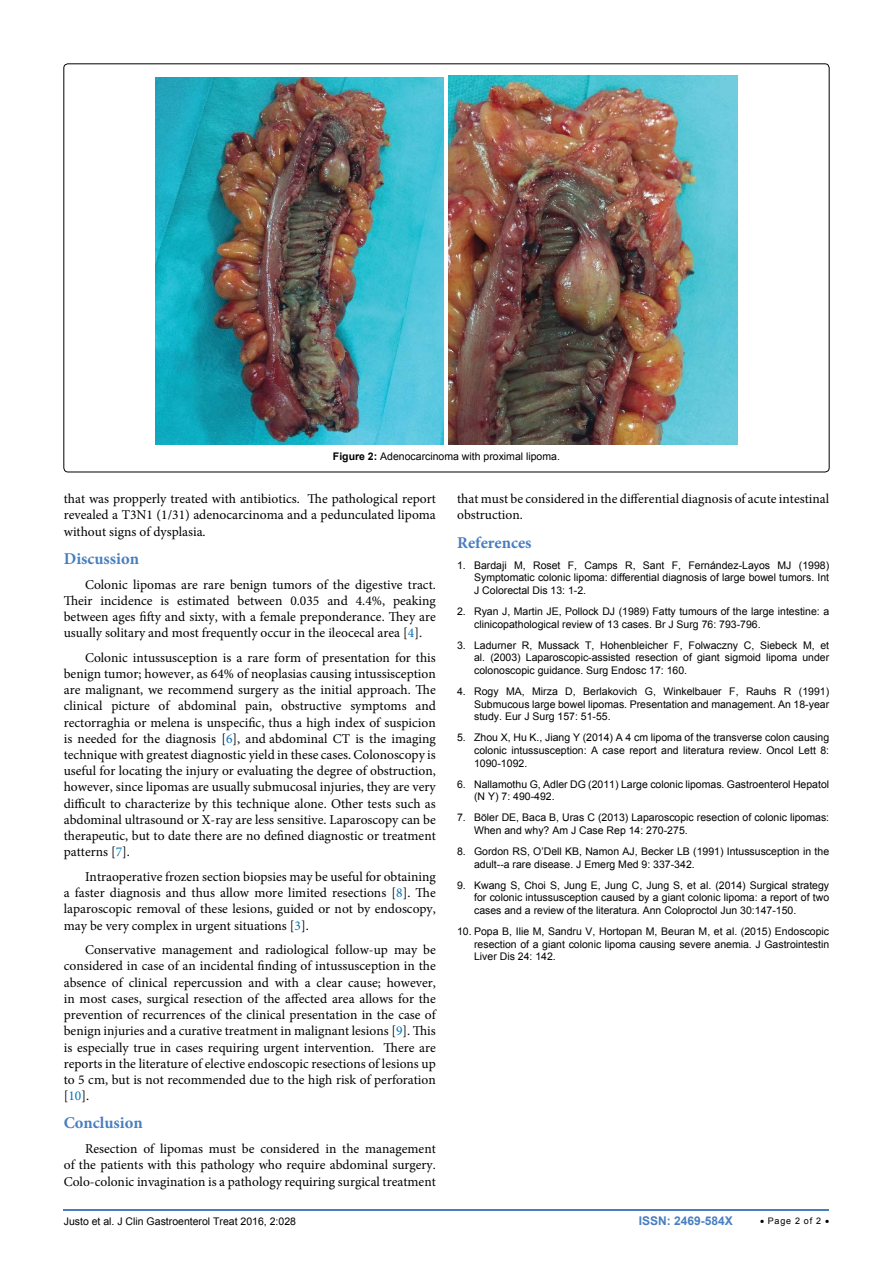
<style>
.page{position:relative;width:893px;height:1263px;background:#fff}
.page>*{position:absolute;margin:0;border:0;box-sizing:border-box;transform-origin:0 0}
.t1{font:700 16.5px "Minion Pro";color:#487ec0}
.t2{font:13.5px/16.2px "Minion Pro";color:#000;text-align:justify}
.t3{font:700 12px "Arial";color:#487ec0}
.t4{font:10.5px/12.6px "Arial";color:#000;text-align:justify}
.t5{font:9px "Arial";letter-spacing:.08em;color:#000}
.s1{font-weight:700}
.s2{color:#0072bc}
</style>
<div class="page">
<hr style="left:64px;top:1209px;width:765px;height:2px;background:#487ec0">
<img style="left:155px;top:77px;width:288px;height:367px">
<img style="left:448px;top:76px;width:290px;height:368px">
<p class="t4" style="left:333px;top:450px;width:228px"><span class="s1">Figure 2:</span> Adenocarcinoma with proximal lipoma.</p>
<p class="t2" style="left:64px;top:491px;width:374px">that was propperly treated with antibiotics. The pathological report revealed a T3N1 (1/31) adenocarcinoma and a pedunculated lipoma without signs of dysplasia.</p>
<p class="t1" style="left:64px;top:547px;width:77px">Discussion</p>
<p class="t2" style="left:64px;top:576px;width:374px;text-indent:21px">Colonic lipomas are rare benign tumors of the digestive tract.<br>Their incidence is estimated between 0.035 and 4.4%, peaking between ages fifty and sixty, with a female preponderance. They are usually solitary and most frequently occur in the ileocecal area [<span class="s2">4</span>].</p>
<p class="t2" style="left:64px;top:649px;width:374px;text-indent:21px">Colonic intussusception is a rare form of presentation for this benign tumor; however, as 64% of neoplasias causing intussisception are malignant, we recommend surgery as the initial approach. The clinical picture of abdominal pain, obstructive symptoms and rectorraghia or melena is unspecific, thus a high index of suspicion is needed for the diagnosis [<span class="s2">6</span>], and abdominal CT is the imaging technique with greatest diagnostic yield in these cases. Colonoscopy is useful for locating the injury or evaluating the degree of obstruction, however, since lipomas are usually submucosal injuries, they are very difficult to characterize by this technique alone. Other tests such as abdominal ultrasound or X-ray are less sensitive. Laparoscopy can be therapeutic, but to date there are no defined diagnostic or treatment patterns [<span class="s2">7</span>].</p>
<p class="t2" style="left:64px;top:869px;width:374px;text-indent:21px">Intraoperative frozen section biopsies may be useful for obtaining a faster diagnosis and thus allow more limited resections [<span class="s2">8</span>]. The laparoscopic removal of these lesions, guided or not by endoscopy, may be very complex in urgent situations [<span class="s2">3</span>].</p>
<p class="t2" style="left:64px;top:942px;width:374px;text-indent:21px">Conservative management and radiological follow-up may be considered in case of an incidental finding of intussusception in the absence of clinical repercussion and with a clear cause; however, in most cases, surgical resection of the affected area allows for the prevention of recurrences of the clinical presentation in the case of benign injuries and a curative treatment in malignant lesions [<span class="s2">9</span>]. This is especially true in cases requiring urgent intervention. There are reports in the literature of elective endoscopic resections of lesions up to 5 cm, but is not recommended due to the high risk of perforation [<span class="s2">10</span>].</p>
<p class="t1" style="left:64px;top:1111px;width:81px">Conclusion</p>
<p class="t2" style="left:64px;top:1141px;width:374px;text-indent:21px">Resection of lipomas must be considered in the management of the patients with this pathology who require abdominal surgery.<br>Colo-colonic invagination is a pathology requiring surgical treatment</p>
<p class="t2" style="left:457px;top:491px;width:374px">that must be considered in the differential diagnosis of acute intestinal obstruction.</p>
<p class="t1" style="left:457px;top:531px;width:76px">References</p>
<p class="t4" style="left:474px;top:559px;width:357px;text-indent:-17px">1. Bardaji M, Roset F, Camps R, Sant F, Fernández-Layos MJ (1998)<br>Symptomatic colonic lipoma: differential diagnosis of large bowel tumors. Int J Colorectal Dis 13: 1-2.</p>
<p class="t4" style="left:474px;top:605px;width:357px;text-indent:-17px">2. Ryan J, Martin JE, Pollock DJ (1989) Fatty tumours of the large intestine: a clinicopathological review of 13 cases. Br J Surg 76: 793-796.</p>
<p class="t4" style="left:474px;top:639px;width:357px;text-indent:-17px">3. Ladurner R, Mussack T, Hohenbleicher F, Folwaczny C, Siebeck M, et al. (2003) Laparoscopic-assisted resection of giant sigmoid lipoma under colonoscopic guidance. Surg Endosc 17: 160.</p>
<p class="t4" style="left:474px;top:685px;width:357px;text-indent:-17px">4. Rogy MA, Mirza D, Berlakovich G, Winkelbauer F, Rauhs R (1991)<br>Submucous large bowel lipomas. Presentation and management. An 18-year study. Eur J Surg 157: 51-55.</p>
<p class="t4" style="left:474px;top:731px;width:357px;text-indent:-17px">5. Zhou X, Hu K., Jiang Y (2014) A 4 cm lipoma of the transverse colon causing colonic intussusception: A case report and literatura review. Oncol Lett 8:<br>1090-1092.</p>
<p class="t4" style="left:474px;top:778px;width:357px;text-indent:-17px">6. Nallamothu G, Adler DG (2011) Large colonic lipomas. Gastroenterol Hepatol (N Y) 7: 490-492.</p>
<p class="t4" style="left:474px;top:811px;width:357px;text-indent:-17px">7. Böler DE, Baca B, Uras C (2013) Laparoscopic resection of colonic lipomas:<br>When and why? Am J Case Rep 14: 270-275.</p>
<p class="t4" style="left:474px;top:845px;width:357px;text-indent:-17px">8. Gordon RS, O’Dell KB, Namon AJ, Becker LB (1991) Intussusception in the adult--a rare disease. J Emerg Med 9: 337-342.</p>
<p class="t4" style="left:474px;top:879px;width:357px;text-indent:-17px">9. Kwang S, Choi S, Jung E, Jung C, Jung S, et al. (2014) Surgical strategy for colonic intussusception caused by a giant colonic lipoma: a report of two cases and a review of the literatura. Ann Coloproctol Jun 30:147-150.</p>
<p class="t4" style="left:474px;top:925px;width:357px;text-indent:-17px">10. Popa B, Ilie M, Sandru V, Hortopan M, Beuran M, et al. (2015) Endoscopic resection of a giant colonic lipoma causing severe anemia. J Gastrointestin Liver Dis 24: 142.</p>
<p class="t4" style="left:64px;top:1215px;width:234px">Justo et al. J Clin Gastroenterol Treat 2016, 2:028</p>
<p class="t3" style="left:639px;top:1212px;width:96px">ISSN: 2469-584X</p>
<p class="t5" style="left:760px;top:1214px;width:71px">• Page 2 of 2 •</p>
</div>
